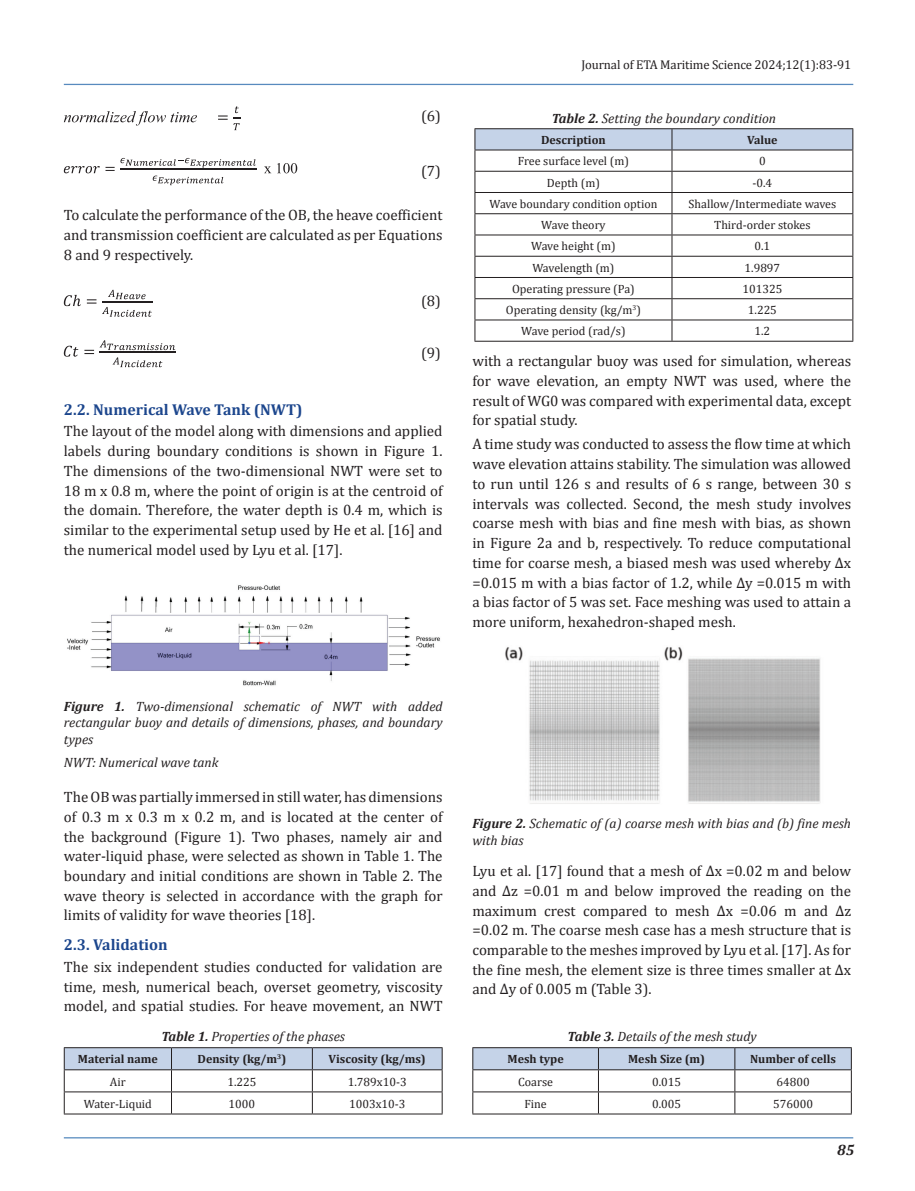
<style>
.page{position:relative;width:915px;height:1191px;background:#fff}
.page>*{position:absolute;margin:0;border:0;box-sizing:border-box;transform-origin:0 0}
.BOLD{font:700 15.75px "Cambria";color:#1c468d}
.YAZI{font:15px/19.8px "Cambria";color:#231f20;text-align:justify}
.t1{font:italic 700 15px "Cambria";color:#231f20}
.RESİM-ALTI{font:italic 13.5px/16.5px "Cambria";color:#231f20;text-align:justify}
.TABLO-BASI{font:italic 13.5px "Cambria";color:#231f20}
.t2{font:12.75px "Cambria";letter-spacing:-.01em;color:#231f20}
.TABLO-YAZI{font:12px "Cambria";color:#231f20}
.TABLO-ARA{font:700 12px "Cambria";color:#231f20}
.s1{font-weight:700}
</style>
<div class="page">
<hr style="left:64px;top:1137px;width:789px;height:1px;background:#578abe">
<hr style="left:64px;top:84px;width:789px;height:1px;background:#578abe">
<svg style="left:64px;top:111px;width:133px;height:15px"></svg>
<svg style="left:218px;top:115px;width:9px;height:5px"></svg>
<svg style="left:233px;top:106px;width:7px;height:24px"></svg>
<svg style="left:64px;top:158px;width:192px;height:27px"></svg>
<hr style="left:120px;top:168px;width:136px;height:2px;background:#231f20">
<svg style="left:264px;top:166px;width:7px;height:7px"></svg>
<svg style="left:277px;top:163px;width:20px;height:10px"></svg>
<svg style="left:64px;top:295px;width:17px;height:11px"></svg>
<svg style="left:87px;top:299px;width:9px;height:4px"></svg>
<svg style="left:108px;top:290px;width:37px;height:9px"></svg>
<svg style="left:102px;top:307px;width:50px;height:10px"></svg>
<hr style="left:102px;top:301px;width:50px;height:1px;background:#231f20">
<svg style="left:64px;top:346px;width:14px;height:10px"></svg>
<svg style="left:84px;top:340px;width:91px;height:27px"></svg>
<hr style="left:100px;top:351px;width:76px;height:2px;background:#231f20">
<img style="left:67px;top:585px;width:373px;height:101px">
<img style="left:505px;top:647px;width:316px;height:157px">
<svg style="left:472px;top:1047px;width:379px;height:66px"></svg>
<hr style="left:472px;top:1113px;width:126px;height:1px;background:#231f20">
<hr style="left:598px;top:1113px;width:136px;height:1px;background:#231f20">
<hr style="left:734px;top:1113px;width:117px;height:1px;background:#231f20">
<svg style="left:64px;top:1047px;width:378px;height:66px"></svg>
<hr style="left:64px;top:1113px;width:107px;height:1px;background:#231f20">
<hr style="left:171px;top:1113px;width:141px;height:1px;background:#231f20">
<hr style="left:312px;top:1113px;width:130px;height:1px;background:#231f20">
<hr style="left:474px;top:128px;width:197px;height:1px;background:#231f20">
<hr style="left:671px;top:128px;width:182px;height:1px;background:#231f20">
<svg style="left:474px;top:129px;width:379px;height:212px"></svg>
<hr style="left:474px;top:341px;width:197px;height:1px;background:#231f20">
<hr style="left:671px;top:341px;width:182px;height:1px;background:#231f20">
<p class="YAZI" style="left:421px;top:106px;width:21px">(6)</p>
<p class="YAZI" style="left:421px;top:161px;width:21px">(7)</p>
<p class="YAZI" style="left:64px;top:205px;width:380px">To calculate the performance of the OB, the heave coefficient and transmission coefficient are calculated as per Equations 8 and 9 respectively.</p>
<p class="YAZI" style="left:421px;top:291px;width:21px">(8)</p>
<p class="YAZI" style="left:421px;top:343px;width:21px">(9)</p>
<p class="BOLD" style="left:64px;top:398px;width:240px">2.2. Numerical Wave Tank (NWT)</p>
<p class="YAZI" style="left:64px;top:421px;width:380px">The layout of the model along with dimensions and applied labels during boundary conditions is shown in Figure 1.<br>The dimensions of the two-dimensional NWT were set to 18 m x 0.8 m, where the point of origin is at the centroid of the domain. Therefore, the water depth is 0.4 m, which is similar to the experimental setup used by He et al. [16] and the numerical model used by Lyu et al. [17].</p>
<p class="RESİM-ALTI" style="left:64px;top:697px;width:380px"><span class="s1">Figure 1.</span> Two-dimensional schematic of NWT with added rectangular buoy and details of dimensions, phases, and boundary types</p>
<p class="RESİM-ALTI" style="left:64px;top:753px;width:156px">NWT: Numerical wave tank</p>
<p class="YAZI" style="left:64px;top:787px;width:380px">The OB was partially immersed in still water, has dimensions of 0.3 m x 0.3 m x 0.2 m, and is located at the center of the background (Figure 1). Two phases, namely air and water-liquid phase, were selected as shown in Table 1. The boundary and initial conditions are shown in Table 2. The wave theory is selected in accordance with the graph for limits of validity for wave theories [18].</p>
<p class="BOLD" style="left:64px;top:933px;width:105px">2.3. Validation</p>
<p class="YAZI" style="left:64px;top:957px;width:380px">The six independent studies conducted for validation are time, mesh, numerical beach, overset geometry, viscosity model, and spatial studies. For heave movement, an NWT</p>
<p class="TABLO-BASI" style="left:161px;top:1027px;width:185px"><span class="s1">Table 1.</span> Properties of the phases</p>
<p class="TABLO-ARA" style="left:78px;top:1050px;width:81px">Material name</p>
<p class="TABLO-ARA" style="left:197px;top:1050px;width:90px">Density (kg/m<sup>3</sup>)</p>
<p class="TABLO-ARA" style="left:328px;top:1050px;width:99px">Viscosity (kg/ms)</p>
<p class="TABLO-YAZI" style="left:110px;top:1074px;width:17px">Air</p>
<p class="TABLO-YAZI" style="left:227px;top:1074px;width:31px">1.225</p>
<p class="TABLO-YAZI" style="left:348px;top:1074px;width:60px">1.789x10-3</p>
<p class="TABLO-YAZI" style="left:84px;top:1096px;width:70px">Water-Liquid</p>
<p class="TABLO-YAZI" style="left:228px;top:1096px;width:28px">1000</p>
<p class="TABLO-YAZI" style="left:349px;top:1096px;width:58px">1003x10-3</p>
<p class="t2" style="left:581px;top:57px;width:271px">Journal of ETA Maritime Science 2024;12(1):83-91</p>
<p class="TABLO-BASI" style="left:551px;top:109px;width:226px"><span class="s1">Table 2.</span> Setting the boundary condition</p>
<p class="TABLO-ARA" style="left:541px;top:131px;width:66px">Description</p>
<p class="TABLO-ARA" style="left:746px;top:131px;width:32px">Value</p>
<p class="TABLO-YAZI" style="left:517px;top:154px;width:112px">Free surface level (m)</p>
<p class="TABLO-YAZI" style="left:758px;top:154px;width:8px">0</p>
<p class="TABLO-YAZI" style="left:546px;top:175px;width:54px">Depth (m)</p>
<p class="TABLO-YAZI" style="left:752px;top:175px;width:21px">-0.4</p>
<p class="TABLO-YAZI" style="left:489px;top:197px;width:169px">Wave boundary condition option</p>
<p class="TABLO-YAZI" style="left:688px;top:197px;width:149px">Shallow/Intermediate waves</p>
<p class="TABLO-YAZI" style="left:541px;top:218px;width:66px">Wave theory</p>
<p class="TABLO-YAZI" style="left:714px;top:218px;width:98px">Third-order stokes</p>
<p class="TABLO-YAZI" style="left:531px;top:239px;width:86px">Wave height (m)</p>
<p class="TABLO-YAZI" style="left:754px;top:239px;width:17px">0.1</p>
<p class="TABLO-YAZI" style="left:532px;top:260px;width:84px">Wavelength (m)</p>
<p class="TABLO-YAZI" style="left:744px;top:260px;width:37px">1.9897</p>
<p class="TABLO-YAZI" style="left:512px;top:282px;width:124px">Operating pressure (Pa)</p>
<p class="TABLO-YAZI" style="left:742px;top:282px;width:41px">101325</p>
<p class="TABLO-YAZI" style="left:505px;top:303px;width:137px">Operating density (kg/m<sup>3</sup>)</p>
<p class="TABLO-YAZI" style="left:747px;top:303px;width:31px">1.225</p>
<p class="TABLO-YAZI" style="left:521px;top:324px;width:106px">Wave period (rad/s)</p>
<p class="TABLO-YAZI" style="left:754px;top:324px;width:17px">1.2</p>
<p class="YAZI" style="left:472px;top:351px;width:380px">with a rectangular buoy was used for simulation, whereas for wave elevation, an empty NWT was used, where the result of WG0 was compared with experimental data, except for spatial study.</p>
<p class="YAZI" style="left:472px;top:434px;width:380px">A time study was conducted to assess the flow time at which wave elevation attains stability. The simulation was allowed to run until 126 s and results of 6 s range, between 30 s intervals was collected. Second, the mesh study involves coarse mesh with bias and fine mesh with bias, as shown in Figure 2a and b, respectively. To reduce computational time for coarse mesh, a biased mesh was used whereby ∆x =0.015 m with a bias factor of 1.2, while ∆y =0.015 m with a bias factor of 5 was set. Face meshing was used to attain a more uniform, hexahedron-shaped mesh.</p>
<p class="RESİM-ALTI" style="left:472px;top:815px;width:380px"><span class="s1">Figure 2.</span> Schematic of (a) coarse mesh with bias and (b) fine mesh with bias</p>
<p class="YAZI" style="left:472px;top:861px;width:380px">Lyu et al. [17] found that a mesh of ∆x =0.02 m and below and ∆z =0.01 m and below improved the reading on the maximum crest compared to mesh ∆x =0.06 m and ∆z =0.02 m. The coarse mesh case has a mesh structure that is comparable to the meshes improved by Lyu et al. [17]. As for the fine mesh, the element size is three times smaller at ∆x and ∆y of 0.005 m (Table 3).</p>
<p class="TABLO-BASI" style="left:567px;top:1027px;width:191px"><span class="s1">Table 3.</span> Details of the mesh study</p>
<p class="TABLO-ARA" style="left:507px;top:1050px;width:58px">Mesh type</p>
<p class="TABLO-ARA" style="left:628px;top:1050px;width:78px">Mesh Size (m)</p>
<p class="TABLO-ARA" style="left:749px;top:1050px;width:87px">Number of cells</p>
<p class="TABLO-YAZI" style="left:518px;top:1074px;width:36px">Coarse</p>
<p class="TABLO-YAZI" style="left:652px;top:1074px;width:31px">0.015</p>
<p class="TABLO-YAZI" style="left:776px;top:1074px;width:35px">64800</p>
<p class="TABLO-YAZI" style="left:524px;top:1096px;width:24px">Fine</p>
<p class="TABLO-YAZI" style="left:652px;top:1096px;width:31px">0.005</p>
<p class="TABLO-YAZI" style="left:772px;top:1096px;width:41px">576000</p>
<p class="t1" style="left:836px;top:1138px;width:19px">85</p>
</div>
